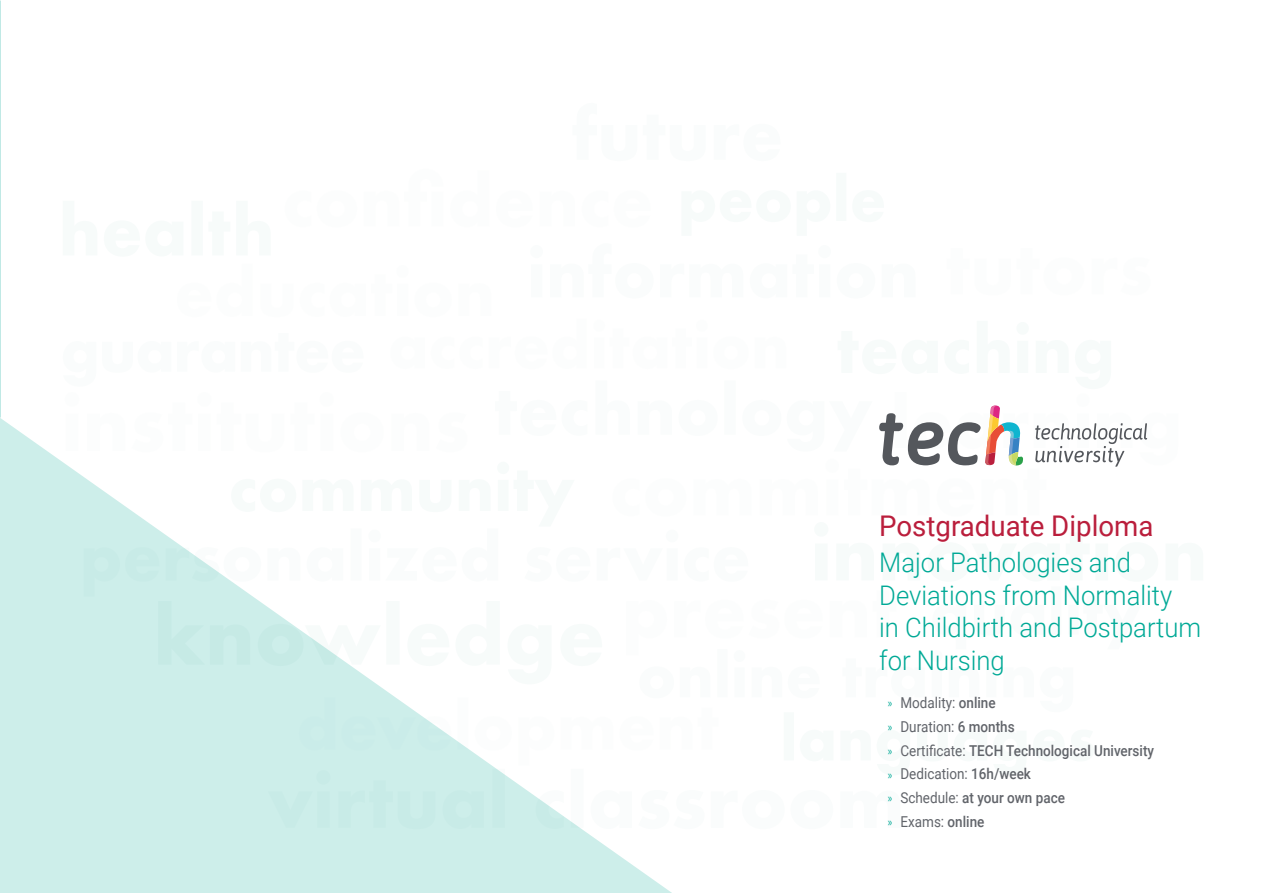
<style>
.page{position:relative;width:1263px;height:893px;background:#fff}
.page>*{position:absolute;margin:0;border:0;box-sizing:border-box;transform-origin:0 0}
.t1{font:28.5px "Roboto";color:#ba1e3c}
.t2{font:300 27px/32.4px "Roboto";color:#00a996;scale:.95 1}
.t3{font:500 15px/23.7px "Roboto";color:#61646a;scale:.9 1}
.s1{font-family:"Myriad Pro";font-weight:400;font-size:12px;color:#00a996}
.s2{font-weight:400}
</style>
<div class="page">
<div style="left:0;top:418px;width:672px;height:475px;background:#cdeeea"></div>
<svg style="left:63px;top:405px;width:1085px;height:424px"></svg>
<h1 class="t1" style="left:879px;top:506px;width:276px">Postgraduate Diploma</h1>
<h2 class="t2" style="left:879px;top:546px;width:341px">Major Pathologies and<br>Deviations from Normality<br>in Childbirth and Postpartum for Nursing</h2>
<p class="t3" style="left:888px;top:690px;width:297px"><span class="s1">»</span> <span class="s2">Modality:</span> online<br><span class="s1">»</span> <span class="s2">Duration:</span> 6 months<br><span class="s1">»</span> <span class="s2">Certificate:</span> TECH Technological University <span class="s1">»</span> <span class="s2">Dedication:</span> 16h/week<br><span class="s1">»</span> <span class="s2">Schedule:</span> at your own pace<br><span class="s1">»</span> <span class="s2">Exams:</span> online</p>
</div>
